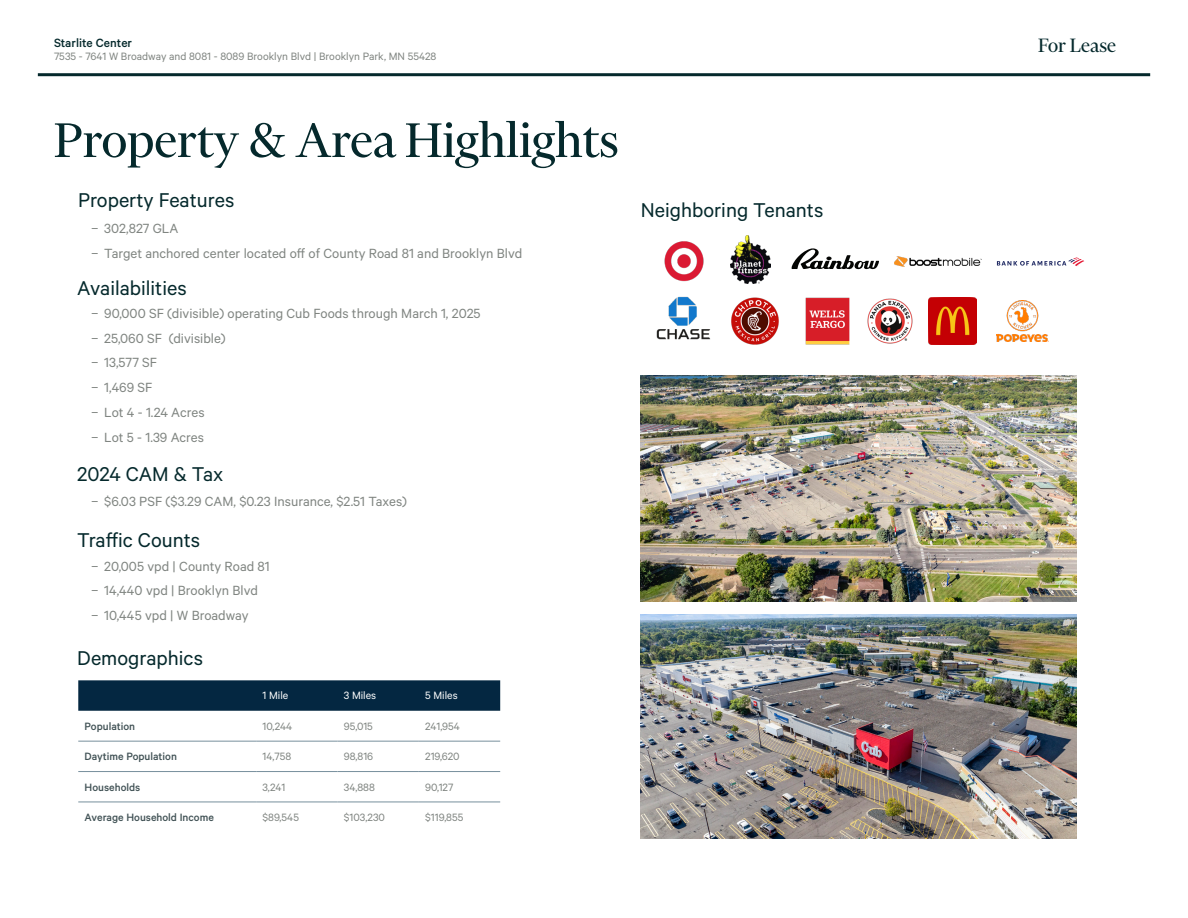
<style>
.page{position:relative;width:1188px;height:918px;background:#fff}
.page>*{position:absolute;margin:0;border:0;box-sizing:border-box;transform-origin:0 0}
.Heading_Large{font:55.5px "Financier Display";color:#05292c}
.Subheading_Large{font:22.5px "Calibre";color:#05292c}
.t1{font:22.05px "Financier Display";color:#05292c}
.t2{font:15px "Calibre";color:#808581}
.t3{font:500 13.5px "Calibre";color:#05292c}
.Table_Content{font:12px "Calibre";color:#808581}
.Table_Content_Bold{font:500 12px "Calibre";color:#415255}
.Table_Header{font:12px "Calibre";color:#fff}
</style>
<div class="page">
<hr style="left:38px;top:73px;width:1112px;height:3px;background:#05292c">
<div style="left:78px;top:680px;width:422px;height:31px;background:#042741"></div>
<hr style="left:78px;top:741px;width:178px;height:1px;background:#778f9c">
<hr style="left:256px;top:741px;width:82px;height:1px;background:#778f9c">
<hr style="left:338px;top:741px;width:81px;height:1px;background:#778f9c">
<hr style="left:419px;top:741px;width:81px;height:1px;background:#778f9c">
<hr style="left:78px;top:771px;width:178px;height:1px;background:#778f9c">
<hr style="left:256px;top:771px;width:82px;height:1px;background:#778f9c">
<hr style="left:338px;top:771px;width:81px;height:1px;background:#778f9c">
<hr style="left:419px;top:771px;width:81px;height:1px;background:#778f9c">
<hr style="left:78px;top:802px;width:178px;height:1px;background:#778f9c">
<hr style="left:256px;top:802px;width:82px;height:1px;background:#778f9c">
<hr style="left:338px;top:802px;width:81px;height:1px;background:#778f9c">
<hr style="left:419px;top:802px;width:81px;height:1px;background:#778f9c">
<img style="left:641px;top:376px;width:436px;height:225px">
<img style="left:664px;top:241px;width:40px;height:41px">
<svg style="left:792px;top:248px;width:87px;height:21px"></svg>
<img style="left:641px;top:615px;width:436px;height:224px">
<img style="left:731px;top:236px;width:39px;height:47px">
<svg style="left:997px;top:257px;width:87px;height:9px"></svg>
<img style="left:894px;top:257px;width:88px;height:10px">
<img style="left:867px;top:298px;width:46px;height:46px">
<img style="left:731px;top:297px;width:48px;height:48px">
<img style="left:806px;top:297px;width:44px;height:48px">
<img style="left:656px;top:296px;width:55px;height:44px">
<img style="left:997px;top:300px;width:52px;height:42px">
<img style="left:929px;top:297px;width:47px;height:48px">
<p class="t3" style="left:54px;top:35px;width:80px">Starlite Center</p>
<p class="Table_Content" style="left:54px;top:50px;width:384px">7535 - 7641 W Broadway and 8081 - 8089 Brooklyn Blvd | Brooklyn Park, MN 55428</p>
<p class="Heading_Large" style="left:54px;top:111px;width:566px">Property &amp; Area Highlights</p>
<p class="Subheading_Large" style="left:78px;top:187px;width:158px">Property Features</p>
<p class="t2" style="left:91px;top:220px;width:89px">− 302,827 GLA</p>
<p class="t2" style="left:91px;top:245px;width:433px">− Target anchored center located off of County Road 81 and Brooklyn Blvd</p>
<p class="Subheading_Large" style="left:77px;top:274px;width:111px">Availabilities</p>
<p class="t2" style="left:91px;top:304px;width:391px">− 90,000 SF (divisible) operating Cub Foods through March 1, 2025</p>
<p class="t2" style="left:91px;top:329px;width:136px">− 25,060 SF (divisible)</p>
<p class="t2" style="left:91px;top:354px;width:68px">− 13,577 SF</p>
<p class="t2" style="left:91px;top:379px;width:63px">− 1,469 SF</p>
<p class="t2" style="left:91px;top:403px;width:115px">− Lot 4 - 1.24 Acres</p>
<p class="t2" style="left:91px;top:428px;width:115px">− Lot 5 - 1.39 Acres</p>
<p class="Subheading_Large" style="left:77px;top:460px;width:147px">2024 CAM &amp; Tax</p>
<p class="t2" style="left:91px;top:493px;width:318px">− $6.03 PSF ($3.29 CAM, $0.23 Insurance, $2.51 Taxes)</p>
<p class="Subheading_Large" style="left:77px;top:527px;width:124px">Traffic Counts</p>
<p class="t2" style="left:91px;top:557px;width:181px">− 20,005 vpd | County Road 81</p>
<p class="t2" style="left:91px;top:582px;width:169px">− 14,440 vpd | Brooklyn Blvd</p>
<p class="t2" style="left:91px;top:607px;width:159px">− 10,445 vpd | W Broadway</p>
<p class="Subheading_Large" style="left:77px;top:645px;width:127px">Demographics</p>
<p class="Table_Header" style="left:263px;top:689px;width:27px">1 Mile</p>
<p class="Table_Header" style="left:344px;top:689px;width:34px">3 Miles</p>
<p class="Table_Header" style="left:425px;top:689px;width:34px">5 Miles</p>
<p class="Table_Content_Bold" style="left:85px;top:719px;width:52px">Population</p>
<p class="Table_Content" style="left:263px;top:719px;width:31px">10,244</p>
<p class="Table_Content" style="left:344px;top:719px;width:31px">95,015</p>
<p class="Table_Content" style="left:425px;top:719px;width:36px">241,954</p>
<p class="Table_Content_Bold" style="left:85px;top:750px;width:94px">Daytime Population</p>
<p class="Table_Content" style="left:263px;top:750px;width:30px">14,758</p>
<p class="Table_Content" style="left:344px;top:750px;width:31px">98,816</p>
<p class="Table_Content" style="left:425px;top:750px;width:36px">219,620</p>
<p class="Table_Content_Bold" style="left:85px;top:780px;width:57px">Households</p>
<p class="Table_Content" style="left:263px;top:780px;width:24px">3,241</p>
<p class="Table_Content" style="left:344px;top:780px;width:33px">34,888</p>
<p class="Table_Content" style="left:425px;top:780px;width:30px">90,127</p>
<p class="Table_Content_Bold" style="left:85px;top:810px;width:131px">Average Household Income</p>
<p class="Table_Content" style="left:263px;top:810px;width:38px">$89,545</p>
<p class="Table_Content" style="left:344px;top:810px;width:43px">$103,230</p>
<p class="Table_Content" style="left:425px;top:810px;width:40px">$119,855</p>
<p class="Subheading_Large" style="left:641px;top:197px;width:184px">Neighboring Tenants</p>
<p class="t1" style="left:1038px;top:34px;width:79px">For Lease</p>
</div>
